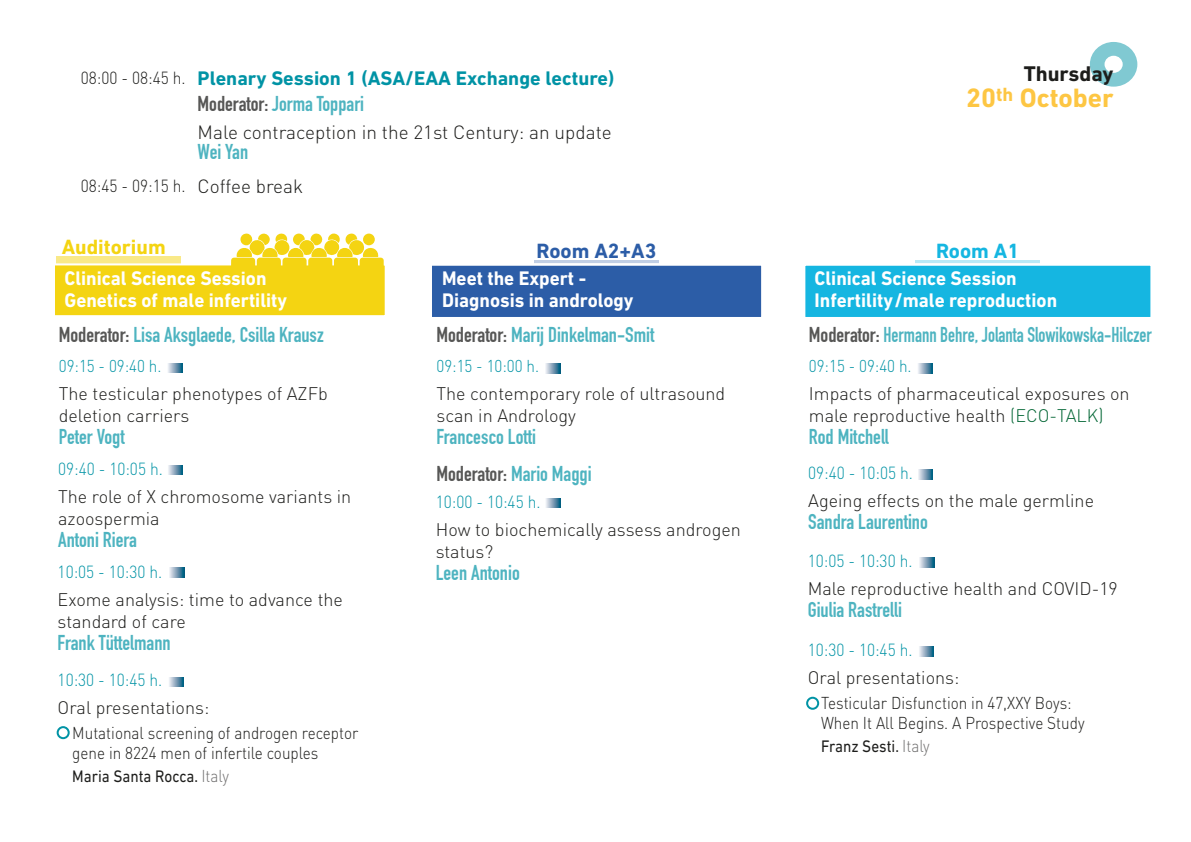
<style>
.page{position:relative;width:1191px;height:842px;background:#fff}
.page>*{position:absolute;margin:0;border:0;box-sizing:border-box;transform-origin:0 0}
.t1{font:700 27px "DIN Next LT Pro";color:#fdc643}
.t2{font:700 21.6px "DIN Next LT Pro";color:#1d1d1b}
.t3{font:21px "DIN Engschrift";color:rgb(0 147 165/.7)}
.t4{font:21px "DIN Engschrift";color:rgb(0 147 165/.7);scale:.9 1}
.t5{font:21px "DIN Engschrift";color:#575756}
.t6{font:700 21px "DIN Next LT Pro";color:#f4d412}
.t7{font:700 21px "DIN Next LT Pro";color:#2c5da7}
.t8{font:700 21px "DIN Next LT Pro";color:#15b6e1}
.t9{font:700 20px/22px "DIN Next LT Pro";color:#fff;scale:.95 1}
.t10{font:700 20px "DIN Next LT Pro";color:#0093a5}
.t11{font:300 19px "DIN Pro";color:#1d1d1b}
.t12{font:300 18px/22px "DIN Pro";color:#1d1d1b}
.t13{font:300 17.4px "DIN Pro";color:#0093a5;scale:.9 1}
.t14{font:300 17.4px "DIN Pro";color:#1d1d1b;scale:.9 1}
.t15{font:300 17px/20px "DIN Pro";color:#1d1d1b;scale:.9 1}
.t16{font:300 17px "DIN Pro";color:#0093a5;scale:.9 1}
.t17{font:17px "DIN Next LT Pro";color:#1d1d1b;scale:.9 1}
.s1{color:#575756}
.s2{font-family:"DIN Pro";font-weight:300;color:#706f6f}
.s3{color:rgb(0 147 165/.7)}
.s4{color:#006533}
</style>
<div class="page">
<svg style="left:1089px;top:42px;width:48px;height:45px"></svg>
<div style="left:56px;top:256px;width:124px;height:26px;background:#f9e988"></div>
<div style="left:53px;top:263px;width:334px;height:54px;background:#f4d412;border:2px solid #fff"></div>
<svg style="left:168px;top:363px;width:14px;height:10px"></svg>
<svg style="left:168px;top:465px;width:15px;height:10px"></svg>
<svg style="left:169px;top:568px;width:15px;height:9px"></svg>
<svg style="left:169px;top:677px;width:15px;height:10px"></svg>
<div style="left:915px;top:260px;width:125px;height:26px;background:#b9e9f6"></div>
<div style="left:802px;top:263px;width:351px;height:57px;background:#15b6e1;border:3px solid #fff"></div>
<svg style="left:918px;top:363px;width:14px;height:10px"></svg>
<svg style="left:918px;top:469px;width:15px;height:10px"></svg>
<svg style="left:919px;top:557px;width:15px;height:10px"></svg>
<svg style="left:919px;top:647px;width:14px;height:9px"></svg>
<div style="left:534px;top:260px;width:124px;height:26px;background:#c0cee4"></div>
<div style="left:429px;top:263px;width:334px;height:57px;background:#2c5da7;border:3px solid #fff"></div>
<svg style="left:545px;top:364px;width:15px;height:9px"></svg>
<svg style="left:546px;top:498px;width:14px;height:10px"></svg>
<div style="left:806px;top:697px;width:13px;height:13px;border:2px solid #0093a5;border-radius:50%"></div>
<div style="left:57px;top:726px;width:13px;height:13px;border:2px solid #0093a5;border-radius:50%"></div>
<svg style="left:231px;top:233px;width:153px;height:33px"></svg>
<p class="t14" style="left:81px;top:65px;width:118px">08:00 - 08:45 h.</p>
<p class="t14" style="left:81px;top:174px;width:118px">08:45 - 09:15 h.</p>
<p class="t10" style="left:198px;top:66px;width:418px">Plenary Session 1 (ASA/EAA Exchange lecture)</p>
<p class="t3" style="left:198px;top:91px;width:168px"><span class="s1">Moderator:</span> Jorma Toppari</p>
<p class="t11" style="left:198px;top:120px;width:416px">Male contraception in the 21st Century: an update</p>
<p class="t3" style="left:198px;top:140px;width:52px">Wei Yan</p>
<p class="t11" style="left:198px;top:174px;width:107px">Coffee break</p>
<p class="t6" style="left:62px;top:235px;width:105px">Auditorium</p>
<p class="t9" style="left:64px;top:267px;width:236px">Clinical Science Session<br>Genetics of male infertility</p>
<p class="t3" style="left:59px;top:322px;width:266px"><span class="s1">Moderator:</span> Lisa Aksglaede, Csilla Krausz</p>
<p class="t16" style="left:59px;top:354px;width:116px">09:15 - 09:40 h.</p>
<p class="t12" style="left:59px;top:381px;width:270px">The testicular phenotypes of AZFb deletion carriers</p>
<p class="t3" style="left:59px;top:424px;width:67px">Peter Vogt</p>
<p class="t13" style="left:58px;top:457px;width:118px">09:40 - 10:05 h.</p>
<p class="t12" style="left:58px;top:485px;width:295px">The role of X chromosome variants in azoospermia</p>
<p class="t3" style="left:58px;top:527px;width:80px">Antoni Riera</p>
<p class="t13" style="left:58px;top:560px;width:118px">10:05 - 10:30 h.</p>
<p class="t12" style="left:58px;top:588px;width:287px">Exome analysis: time to advance the standard of care</p>
<p class="t3" style="left:58px;top:630px;width:115px">Frank Tüttelmann</p>
<p class="t13" style="left:58px;top:668px;width:118px">10:30 - 10:45 h.</p>
<p class="t12" style="left:58px;top:696px;width:153px">Oral presentations:</p>
<p class="t15" style="left:72px;top:722px;width:319px">Mutational screening of androgen receptor gene in 8224 men of infertile couples</p>
<p class="t17" style="left:72px;top:766px;width:176px">Maria Santa Rocca. <span class="s2">Italy</span></p>
<p class="t7" style="left:536px;top:239px;width:121px">Room A2+A3</p>
<p class="t9" style="left:442px;top:267px;width:203px">Meet the Expert -<br>Diagnosis in andrology</p>
<p class="t3" style="left:436px;top:323px;width:219px"><span class="s1">Moderator:</span> Marij Dinkelman-Smit</p>
<p class="t16" style="left:436px;top:355px;width:116px">09:15 - 10:00 h.</p>
<p class="t12" style="left:436px;top:382px;width:290px">The contemporary role of ultrasound scan in Andrology</p>
<p class="t3" style="left:436px;top:425px;width:101px">Francesco Lotti</p>
<p class="t5" style="left:436px;top:461px;width:157px">Moderator: <span class="s3">Mario Maggi</span></p>
<p class="t13" style="left:436px;top:490px;width:118px">10:00 - 10:45 h.</p>
<p class="t12" style="left:436px;top:518px;width:307px">How to biochemically assess androgen status?</p>
<p class="t3" style="left:436px;top:560px;width:85px">Leen Antonio</p>
<p class="t2" style="left:1023px;top:61px;width:91px">Thursday</p>
<h1 class="t1" style="left:966px;top:82px;width:149px">20<sup>th</sup> October</h1>
<p class="t8" style="left:936px;top:239px;width:84px">Room A1</p>
<p class="t9" style="left:814px;top:267px;width:257px">Clinical Science Session<br>Infertility/male reproduction</p>
<p class="t4" style="left:809px;top:322px;width:382px"><span class="s1">Moderator:</span> Hermann Behre, Jolanta Slowikowska-Hilczer</p>
<p class="t16" style="left:809px;top:354px;width:116px">09:15 - 09:40 h.</p>
<p class="t12" style="left:809px;top:382px;width:322px">Impacts of pharmaceutical exposures on male reproductive health <span class="s4">(ECO-TALK)</span></p>
<p class="t3" style="left:809px;top:424px;width:81px">Rod Mitchell</p>
<p class="t13" style="left:808px;top:461px;width:118px">09:40 - 10:05 h.</p>
<p class="t12" style="left:808px;top:489px;width:287px">Ageing effects on the male germline</p>
<p class="t3" style="left:808px;top:509px;width:121px">Sandra Laurentino</p>
<p class="t13" style="left:807px;top:549px;width:118px">10:05 - 10:30 h.</p>
<p class="t12" style="left:807px;top:577px;width:312px">Male reproductive health and COVID-19</p>
<p class="t3" style="left:807px;top:597px;width:96px">Giulia Rastrelli</p>
<p class="t13" style="left:807px;top:638px;width:118px">10:30 - 10:45 h.</p>
<p class="t12" style="left:807px;top:666px;width:153px">Oral presentations:</p>
<p class="t15" style="left:821px;top:692px;width:294px">Testicular Disfunction in 47,XXY Boys:<br>When It All Begins. A Prospective Study</p>
<p class="t17" style="left:821px;top:736px;width:122px">Franz Sesti. <span class="s2">Italy</span></p>
</div>
